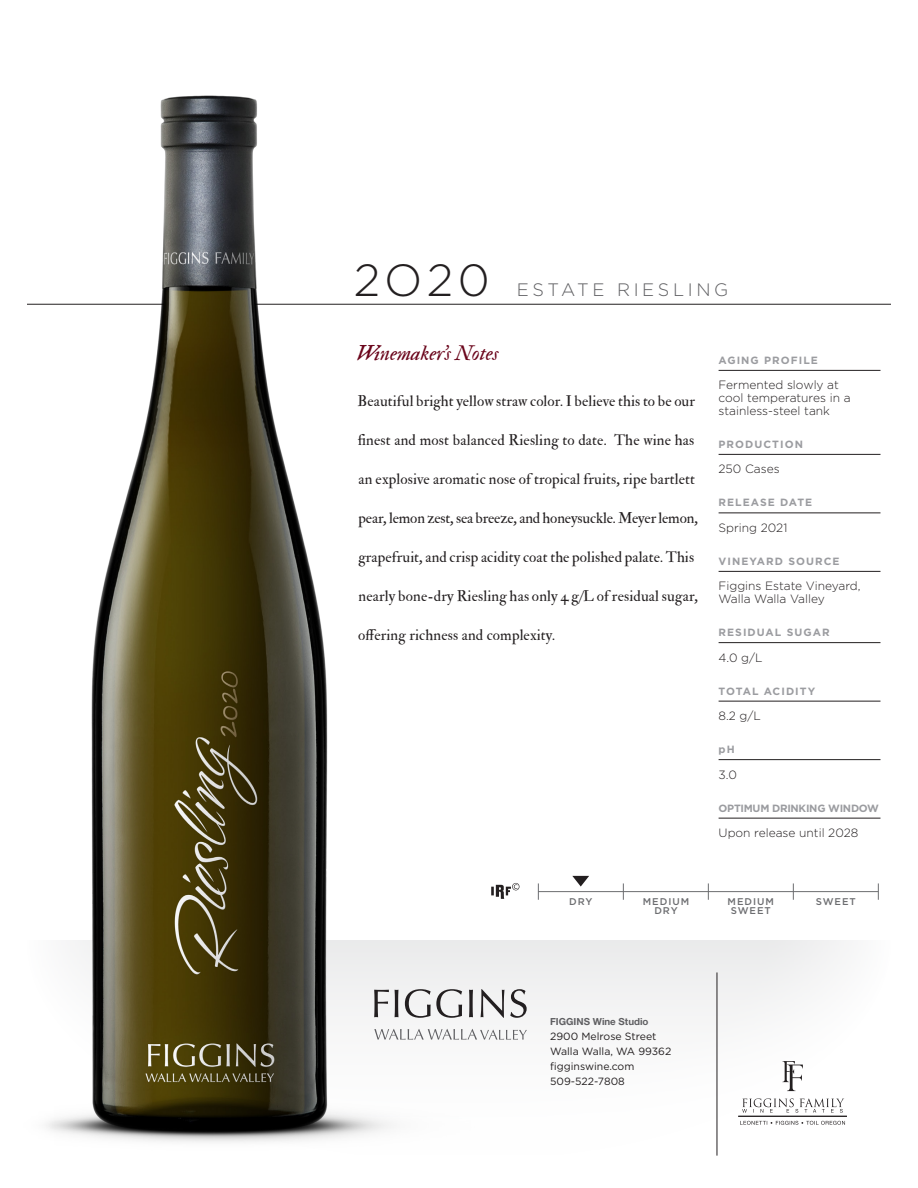
<style>
.page{position:relative;width:918px;height:1188px;background:#fff}
.page>*{position:absolute;margin:0;border:0;box-sizing:border-box;transform-origin:0 0}
.t1{font:300 45px "Gotham";color:#231f20}
.t2{font:21px "IM FELL Double Pica Italic";color:#6a051b}
.t3{font:300 18px "Gotham";letter-spacing:.2em;color:#5f5f62}
.Body{font:15px "IM FELL Double Pica Roman";letter-spacing:.005em;color:#231f20}
.t4{font:300 12px/12.8px "Gotham";color:#231f20}
.t5{font:700 10.5px "Gotham";letter-spacing:.1em;color:#9b9ca0}
.t6{font:10.5px "Gotham";color:#231f20}
.t7{font:700 10.5px "Gotham";letter-spacing:-.025em;color:#9b9ca0}
.t8{font:500 9.75px "Gotham";letter-spacing:.1em;color:#6c6d70}
.t9{font:700 9.75px "Helvetica Neue";color:#5f5f62}
</style>
<div class="page">
<hr style="left:27px;top:304px;width:864px;height:1px;background:#231f20">
<svg style="left:509px;top:940px;width:338px;height:216px"></svg>
<img style="left:27px;top:95px;width:482px;height:1047px">
<hr style="left:538px;top:891px;width:340px;height:1px;background:#6c6d70">
<svg style="left:538px;top:883px;width:1px;height:17px"></svg>
<svg style="left:623px;top:883px;width:1px;height:17px"></svg>
<svg style="left:708px;top:883px;width:1px;height:17px"></svg>
<svg style="left:793px;top:883px;width:1px;height:17px"></svg>
<svg style="left:878px;top:883px;width:1px;height:17px"></svg>
<svg style="left:572px;top:876px;width:17px;height:11px"></svg>
<svg style="left:374px;top:989px;width:153px;height:29px"></svg>
<svg style="left:374px;top:1029px;width:153px;height:11px"></svg>
<hr style="left:719px;top:370px;width:162px;height:1px;background:#231f20">
<hr style="left:719px;top:454px;width:162px;height:1px;background:#231f20">
<hr style="left:719px;top:513px;width:162px;height:1px;background:#231f20">
<hr style="left:719px;top:571px;width:162px;height:1px;background:#231f20">
<hr style="left:719px;top:642px;width:162px;height:1px;background:#231f20">
<hr style="left:719px;top:701px;width:162px;height:1px;background:#231f20">
<hr style="left:719px;top:759px;width:162px;height:1px;background:#231f20">
<hr style="left:719px;top:818px;width:162px;height:1px;background:#231f20">
<hr style="left:717px;top:972px;width:1px;height:184px;background:#231f20">
<svg style="left:742px;top:1098px;width:102px;height:15px"></svg>
<svg style="left:740px;top:1121px;width:105px;height:4px"></svg>
<hr style="left:738px;top:1116px;width:109px;height:1px;background:#231f20">
<svg style="left:782px;top:1061px;width:21px;height:30px"></svg>
<svg style="left:491px;top:883px;width:28px;height:16px"></svg>
<p class="t1" style="left:354px;top:255px;width:137px">2O20</p>
<p class="t3" style="left:517px;top:280px;width:213px">ESTATE RIESLING</p>
<p class="t2" style="left:356px;top:341px;width:144px">Winemaker’s Notes</p>
<p class="Body" style="left:358px;top:392px;width:339px">Beautiful bright yellow straw color. I believe this to be our</p>
<p class="Body" style="left:358px;top:431px;width:338px">finest and most balanced Riesling to date. The wine has</p>
<p class="Body" style="left:358px;top:470px;width:338px">an explosive aromatic nose of tropical fruits, ripe bartlett</p>
<p class="Body" style="left:359px;top:509px;width:341px">pear, lemon zest, sea breeze, and honeysuckle. Meyer lemon,</p>
<p class="Body" style="left:358px;top:548px;width:337px">grapefruit, and crisp acidity coat the polished palate. This</p>
<p class="Body" style="left:359px;top:587px;width:341px">nearly bone-dry Riesling has only 4 g/L of residual sugar,</p>
<p class="Body" style="left:358px;top:626px;width:198px">offering richness and complexity.</p>
<p class="t5" style="left:719px;top:354px;width:101px">AGING PROFILE</p>
<p class="t4" style="left:719px;top:379px;width:133px">Fermented slowly at cool temperatures in a stainless-steel tank</p>
<p class="t5" style="left:719px;top:438px;width:86px">PRODUCTION</p>
<p class="t4" style="left:719px;top:463px;width:63px">250 Cases</p>
<p class="t5" style="left:719px;top:497px;width:95px">RELEASE DATE</p>
<p class="t4" style="left:719px;top:521px;width:70px">Spring 2021</p>
<p class="t5" style="left:719px;top:555px;width:122px">VINEYARD SOURCE</p>
<p class="t4" style="left:719px;top:580px;width:143px">Figgins Estate Vineyard,<br>Walla Walla Valley</p>
<p class="t5" style="left:719px;top:626px;width:113px">RESIDUAL SUGAR</p>
<p class="t4" style="left:719px;top:651px;width:45px">4.0 g/L</p>
<p class="t5" style="left:719px;top:685px;width:98px">TOTAL ACIDITY</p>
<p class="t4" style="left:719px;top:709px;width:44px">8.2 g/L</p>
<p class="t5" style="left:719px;top:743px;width:18px">pH</p>
<p class="t4" style="left:719px;top:768px;width:20px">3.0</p>
<p class="t7" style="left:719px;top:802px;width:162px">OPTIMUM DRINKING WINDOW</p>
<p class="t4" style="left:719px;top:826px;width:141px">Upon release until 2028</p>
<p class="t8" style="left:569px;top:896px;width:25px">DRY</p>
<p class="t8" style="left:643px;top:896px;width:48px">MEDIUM</p>
<p class="t8" style="left:654px;top:905px;width:25px">DRY</p>
<p class="t8" style="left:728px;top:896px;width:48px">MEDIUM</p>
<p class="t8" style="left:731px;top:905px;width:42px">SWEET</p>
<p class="t8" style="left:816px;top:896px;width:42px">SWEET</p>
<p class="t9" style="left:550px;top:1015px;width:100px">FIGGINS Wine Studio</p>
<p class="t6" style="left:550px;top:1030px;width:108px">2900 Melrose Street</p>
<p class="t6" style="left:550px;top:1045px;width:123px">Walla Walla, WA 99362</p>
<p class="t6" style="left:550px;top:1060px;width:86px">figginswine.com</p>
<p class="t6" style="left:550px;top:1075px;width:76px">509-522-7808</p>
</div>
